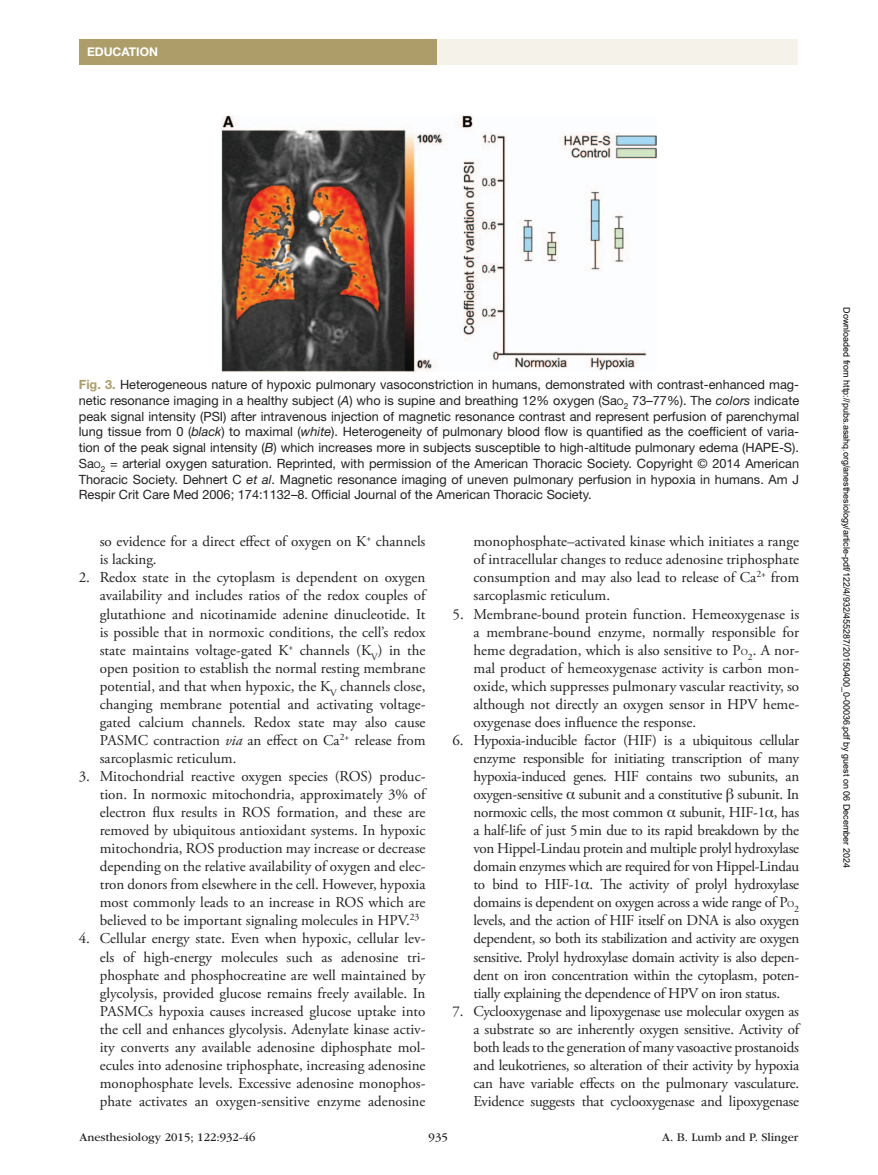
<style>
.page{position:relative;width:878px;height:1175px;background:#fff}
.page>*{position:absolute;margin:0;border:0;box-sizing:border-box;transform-origin:0 0}
.t1{font:15px/18px "Adobe Garamond Pro";color:#231f20;text-align:justify}
.t2{font:12.75px/15.8px "Helvetica Neue LT Std";color:#231f20;text-align:justify}
.t3{font:12px "ITC Garamond Std";color:#231f20}
.t4{font:700 12px "Helvetica Neue";color:#fff}
.t5{font:9.75px "Adobe Garamond Pro";color:#231f20}
.t6{font:9px "Arial";color:#000}
.s1{font-weight:700;color:#ac9d69}
.s2{font-style:italic}
.s3{font-size:9px}
.s4{font-family:"Gandhari Unicode"}
</style>
<div class="page">
<div style="left:432px;top:39px;width:365px;height:26px;background:#f5f2ea"></div>
<div style="left:79px;top:39px;width:357px;height:25px;background:#ac9d69"></div>
<img style="left:222px;top:116px;width:434px;height:255px">
<p class="t4" style="left:87px;top:45px;width:72px">EDUCATION</p>
<p class="t2" style="left:79px;top:376px;width:722px"><span class="s1">Fig. 3.</span> Heterogeneous nature of hypoxic pulmonary vasoconstriction in humans, demonstrated with contrast-enhanced mag&shy;netic resonance imaging in a healthy subject (<span class="s2">A</span>) who is supine and breathing 12% oxygen (Sa<span class="s3">o</span><sub>2</sub> 73–77%). The <span class="s2">colors</span> indicate peak signal intensity (PSI) after intravenous injection of magnetic resonance contrast and represent perfusion of parenchymal lung tissue from 0 (<span class="s2">black</span>) to maximal (<span class="s2">white</span>). Heterogeneity of pulmonary blood flow is quantified as the coefficient of varia&shy;tion of the peak signal intensity (<span class="s2">B</span>) which increases more in subjects susceptible to high-altitude pulmonary edema (HAPE-S).<br>Sa<span class="s3">o</span><sub>2</sub> = arterial oxygen saturation. Reprinted, with permission of the American Thoracic Society. Copyright © 2014 American Thoracic Society. Dehnert C <span class="s2">et al</span>. Magnetic resonance imaging of uneven pulmonary perfusion in hypoxia in humans. Am J Respir Crit Care Med 2006; 174:1132–8. Official Journal of the American Thoracic Society.</p>
<p class="t1" style="left:100px;top:533px;width:327px">so evidence for a direct effect of oxygen on K<sup>+</sup> channels is lacking.</p>
<p class="t1" style="left:100px;top:569px;width:327px;text-indent:-21px">2. Redox state in the cytoplasm is dependent on oxygen availability and includes ratios of the redox couples of glutathione and nicotinamide adenine dinucleotide. It is possible that in normoxic conditions, the cell’s redox state maintains voltage-gated K<sup>+</sup> channels (K<sub>V</sub>) in the open position to establish the normal resting membrane potential, and that when hypoxic, the K<sub>V</sub> channels close, changing membrane potential and activating voltage&shy;gated calcium channels. Redox state may also cause PASMC contraction <span class="s2">via</span> an effect on Ca<sup>2+</sup> release from sarcoplasmic reticulum.</p>
<p class="t1" style="left:100px;top:767px;width:327px;text-indent:-21px">3. Mitochondrial reactive oxygen species (ROS) produc&shy;tion. In normoxic mitochondria, approximately 3% of electron flux results in ROS formation, and these are removed by ubiquitous antioxidant systems. In hypoxic mitochondria, ROS production may increase or decrease depending on the relative availability of oxygen and elec&shy;tron donors from elsewhere in the cell. However, hypoxia most commonly leads to an increase in ROS which are believed to be important signaling molecules in HPV.<sup>23</sup></p>
<p class="t1" style="left:100px;top:930px;width:327px;text-indent:-21px">4. Cellular energy state. Even when hypoxic, cellular lev&shy;els of high-energy molecules such as adenosine tri&shy;phosphate and phosphocreatine are well maintained by glycolysis, provided glucose remains freely available. In PASMCs hypoxia causes increased glucose uptake into the cell and enhances glycolysis. Adenylate kinase activ&shy;ity converts any available adenosine diphosphate mol&shy;ecules into adenosine triphosphate, increasing adenosine monophosphate levels. Excessive adenosine monophos&shy;phate activates an oxygen-sensitive enzyme adenosine</p>
<p class="t1" style="left:473px;top:533px;width:327px">monophosphate–activated kinase which initiates a range of intracellular changes to reduce adenosine triphosphate consumption and may also lead to release of Ca<sup>2+</sup> from sarcoplasmic reticulum.</p>
<p class="t1" style="left:473px;top:605px;width:327px;text-indent:-21px">5. Membrane-bound protein function. Hemeoxygenase is a membrane-bound enzyme, normally responsible for heme degradation, which is also sensitive to P<span class="s3">o</span> <sub>2</sub>. A nor&shy;mal product of hemeoxygenase activity is carbon mon&shy;oxide, which suppresses pulmonary vascular reactivity, so although not directly an oxygen sensor in HPV heme&shy;oxygenase does influence the response.</p>
<p class="t1" style="left:473px;top:731px;width:327px;text-indent:-21px">6. Hypoxia-inducible factor (HIF) is a ubiquitous cellular enzyme responsible for initiating transcription of many hypoxia-induced genes. HIF contains two subunits, an oxygen-sensitive <span class="s4">α</span> subunit and a constitutive <span class="s4">β</span> subunit. In normoxic cells, the most common <span class="s4">α</span> subunit, HIF-1<span class="s4">α</span>, has a half-life of just 5min due to its rapid breakdown by the von Hippel-Lindau protein and multiple prolyl hydroxylase domain enzymes which are required for von Hippel-Lindau to bind to HIF-1<span class="s4">α</span>. The activity of prolyl hydroxylase domains is dependent on oxygen across a wide range of P<span class="s3">o</span></p>
<p class="t5" style="left:794px;top:903px;width:6px">2</p>
<p class="t1" style="left:473px;top:912px;width:327px">levels, and the action of HIF itself on DNA is also oxygen dependent, so both its stabilization and activity are oxygen sensitive. Prolyl hydroxylase domain activity is also depen&shy;dent on iron concentration within the cytoplasm, poten&shy;tially explaining the dependence of HPV on iron status.</p>
<p class="t1" style="left:473px;top:1002px;width:327px;text-indent:-21px">7. Cyclooxygenase and lipoxygenase use molecular oxygen as a substrate so are inherently oxygen sensitive. Activity of both leads to the generation of many vasoactive prostanoids and leukotrienes, so alteration of their activity by hypoxia can have variable effects on the pulmonary vasculature.<br>Evidence suggests that cyclooxygenase and lipoxygenase</p>
<p class="t3" style="left:80px;top:1130px;width:177px">Anesthesiology 2015; 122:932-46</p>
<p class="t3" style="left:428px;top:1130px;width:21px">935</p>
<p class="t3" style="left:662px;top:1130px;width:138px">A. B. Lumb and P. Slinger</p>
<p class="t6" style="left:850px;top:307px;width:562px;rotate:90deg">Downloaded from http://pubs.asahq.org/anesthesiology/article-pdf/122/4/932/455287/20150400_0-00036.pdf by guest on 06 December 2024</p>
</div>
